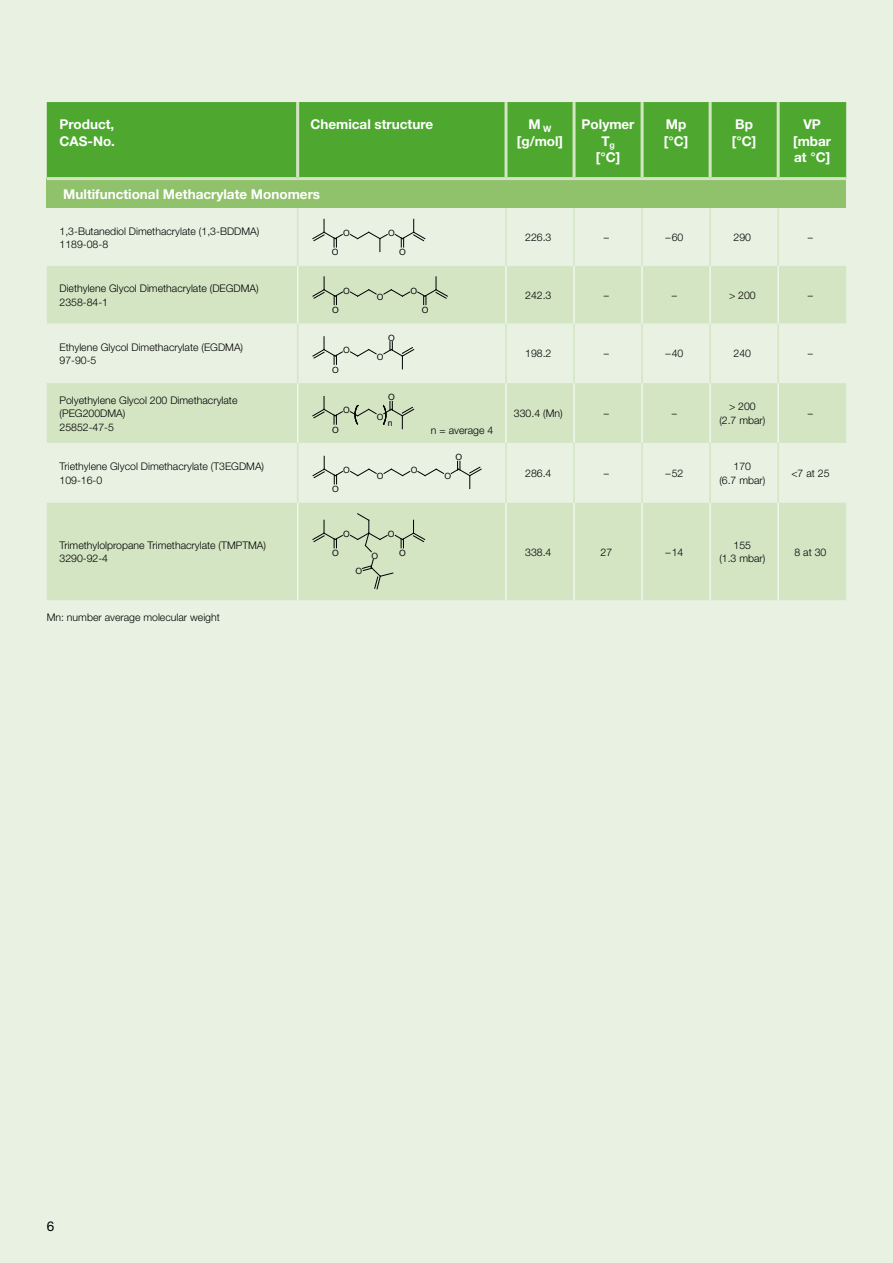
<style>
.page{position:relative;width:893px;height:1263px;background:#e9f2e2}
.page>*{position:absolute;margin:0;border:0;box-sizing:border-box;transform-origin:0 0}
.t1{font:700 13.5px/16.5px "Helvetica Neue LT";color:#fff}
.t2{font:13.5px "Helvetica Neue LT";color:#000}
.t3{font:300 10.5px/13.5px "Helvetica Neue LT";color:#000}
.t4{font:8.55px "Arial";color:#000}
</style>
<div class="page">
<div style="left:47px;top:102px;width:799px;height:75px;background:#4ea82f"></div>
<div style="left:47px;top:179px;width:799px;height:29px;background:#90c16b"></div>
<svg style="left:47px;top:266px;width:799px;height:334px;fill:#d3e5c3"></svg>
<hr style="left:297px;top:208px;width:1px;height:58px;background:#d3e5c3">
<hr style="left:505px;top:208px;width:2px;height:58px;background:#d3e5c3">
<hr style="left:573px;top:208px;width:2px;height:58px;background:#d3e5c3">
<hr style="left:641px;top:208px;width:2px;height:58px;background:#d3e5c3">
<hr style="left:709px;top:208px;width:2px;height:58px;background:#d3e5c3">
<hr style="left:777px;top:208px;width:2px;height:58px;background:#d3e5c3">
<hr style="left:297px;top:323px;width:1px;height:60px;background:#d3e5c3">
<hr style="left:505px;top:323px;width:2px;height:60px;background:#d3e5c3">
<hr style="left:573px;top:323px;width:2px;height:60px;background:#d3e5c3">
<hr style="left:641px;top:323px;width:2px;height:60px;background:#d3e5c3">
<hr style="left:709px;top:323px;width:2px;height:60px;background:#d3e5c3">
<hr style="left:777px;top:323px;width:2px;height:60px;background:#d3e5c3">
<hr style="left:296px;top:102px;width:3px;height:75px;background:#d3e5c3">
<hr style="left:504px;top:102px;width:3px;height:75px;background:#d3e5c3">
<hr style="left:573px;top:102px;width:3px;height:75px;background:#d3e5c3">
<hr style="left:641px;top:102px;width:3px;height:75px;background:#d3e5c3">
<hr style="left:709px;top:102px;width:3px;height:75px;background:#d3e5c3">
<hr style="left:777px;top:102px;width:3px;height:75px;background:#d3e5c3">
<hr style="left:47px;top:177px;width:251px;height:3px;background:#d3e5c3">
<hr style="left:298px;top:177px;width:208px;height:3px;background:#d3e5c3">
<hr style="left:506px;top:177px;width:68px;height:3px;background:#d3e5c3">
<hr style="left:574px;top:177px;width:68px;height:3px;background:#d3e5c3">
<hr style="left:642px;top:177px;width:68px;height:3px;background:#d3e5c3">
<hr style="left:710px;top:177px;width:68px;height:3px;background:#d3e5c3">
<hr style="left:778px;top:177px;width:68px;height:3px;background:#d3e5c3">
<hr style="left:297px;top:266px;width:1px;height:57px;background:#f0f6ec">
<hr style="left:505px;top:266px;width:2px;height:57px;background:#f0f6ec">
<hr style="left:573px;top:266px;width:2px;height:57px;background:#f0f6ec">
<hr style="left:641px;top:266px;width:2px;height:57px;background:#f0f6ec">
<hr style="left:709px;top:266px;width:2px;height:57px;background:#f0f6ec">
<hr style="left:777px;top:266px;width:2px;height:57px;background:#f0f6ec">
<hr style="left:297px;top:503px;width:1px;height:97px;background:#f0f6ec">
<hr style="left:505px;top:503px;width:2px;height:97px;background:#f0f6ec">
<hr style="left:573px;top:503px;width:2px;height:97px;background:#f0f6ec">
<hr style="left:641px;top:503px;width:2px;height:97px;background:#f0f6ec">
<hr style="left:709px;top:503px;width:2px;height:97px;background:#f0f6ec">
<hr style="left:777px;top:503px;width:2px;height:97px;background:#f0f6ec">
<hr style="left:297px;top:383px;width:1px;height:60px;background:#f0f6ec">
<hr style="left:505px;top:383px;width:2px;height:60px;background:#f0f6ec">
<hr style="left:573px;top:383px;width:2px;height:60px;background:#f0f6ec">
<hr style="left:641px;top:383px;width:2px;height:60px;background:#f0f6ec">
<hr style="left:709px;top:383px;width:2px;height:60px;background:#f0f6ec">
<hr style="left:777px;top:383px;width:2px;height:60px;background:#f0f6ec">
<hr style="left:297px;top:443px;width:1px;height:60px;background:#d3e5c3">
<hr style="left:505px;top:443px;width:2px;height:60px;background:#d3e5c3">
<hr style="left:573px;top:443px;width:2px;height:60px;background:#d3e5c3">
<hr style="left:641px;top:443px;width:2px;height:60px;background:#d3e5c3">
<hr style="left:709px;top:443px;width:2px;height:60px;background:#d3e5c3">
<hr style="left:777px;top:443px;width:2px;height:60px;background:#d3e5c3">
<svg style="left:312px;top:219px;width:31px;height:28px"></svg>
<svg style="left:350px;top:231px;width:38px;height:21px"></svg>
<svg style="left:395px;top:219px;width:31px;height:28px"></svg>
<svg style="left:312px;top:277px;width:31px;height:28px"></svg>
<svg style="left:350px;top:289px;width:27px;height:8px"></svg>
<svg style="left:383px;top:289px;width:27px;height:8px"></svg>
<svg style="left:417px;top:277px;width:31px;height:28px"></svg>
<svg style="left:312px;top:337px;width:31px;height:27px"></svg>
<svg style="left:350px;top:349px;width:27px;height:8px"></svg>
<svg style="left:383px;top:342px;width:31px;height:27px"></svg>
<svg style="left:312px;top:396px;width:31px;height:28px"></svg>
<svg style="left:350px;top:405px;width:27px;height:20px"></svg>
<svg style="left:383px;top:401px;width:31px;height:28px"></svg>
<svg style="left:312px;top:456px;width:31px;height:28px"></svg>
<svg style="left:350px;top:468px;width:27px;height:8px"></svg>
<svg style="left:383px;top:468px;width:27px;height:8px"></svg>
<svg style="left:417px;top:468px;width:27px;height:8px"></svg>
<svg style="left:450px;top:461px;width:32px;height:27px"></svg>
<svg style="left:312px;top:520px;width:31px;height:28px"></svg>
<svg style="left:350px;top:513px;width:38px;height:39px"></svg>
<svg style="left:362px;top:559px;width:32px;height:30px"></svg>
<svg style="left:394px;top:520px;width:31px;height:28px"></svg>
<p class="t1" style="left:60px;top:116px;width:57px">Product,<br>CAS-No.</p>
<p class="t1" style="left:310px;top:116px;width:124px">Chemical structure</p>
<p class="t1" style="left:517px;top:116px;width:48px;text-align:center">M <sub>W </sub>[g/mol]</p>
<p class="t1" style="left:582px;top:116px;width:54px;text-align:center">Polymer<br>T<sub>g<br></sub>[°C]</p>
<p class="t1" style="left:664px;top:116px;width:26px">Mp [°C]</p>
<p class="t1" style="left:732px;top:116px;width:26px">Bp [°C]</p>
<p class="t1" style="left:793px;top:116px;width:39px;text-align:center">VP [mbar at °C]</p>
<p class="t1" style="left:63px;top:185px;width:258px">Multifunctional Methacrylate Monomers</p>
<p class="t3" style="left:60px;top:224px;width:201px">1,3-Butanediol Dimethacrylate (1,3-BDDMA)<br>1189-08-8</p>
<p class="t4" style="left:343px;top:227px;width:8px">O</p>
<p class="t4" style="left:332px;top:247px;width:8px">O</p>
<p class="t4" style="left:388px;top:227px;width:8px">O</p>
<p class="t3" style="left:525px;top:231px;width:28px">226.3</p>
<p class="t3" style="left:604px;top:231px;width:7px">–</p>
<p class="t3" style="left:665px;top:231px;width:19px">–60</p>
<p class="t3" style="left:734px;top:231px;width:19px">290</p>
<p class="t3" style="left:808px;top:231px;width:7px">–</p>
<p class="t4" style="left:399px;top:247px;width:8px">O</p>
<p class="t3" style="left:60px;top:281px;width:201px">Diethylene Glycol Dimethacrylate (DEGDMA)<br>2358-84-1</p>
<p class="t4" style="left:343px;top:285px;width:8px">O</p>
<p class="t4" style="left:332px;top:304px;width:8px">O</p>
<p class="t3" style="left:60px;top:340px;width:185px">Ethylene Glycol Dimethacrylate (EGDMA)<br>97-90-5</p>
<p class="t4" style="left:343px;top:345px;width:8px">O</p>
<p class="t4" style="left:332px;top:364px;width:8px">O</p>
<p class="t3" style="left:60px;top:393px;width:179px">Polyethylene Glycol 200 Dimethacrylate (PEG200DMA)<br>25852-47-5</p>
<p class="t4" style="left:343px;top:405px;width:8px">O</p>
<p class="t4" style="left:332px;top:424px;width:8px">O</p>
<p class="t3" style="left:60px;top:459px;width:206px">Triethylene Glycol Dimethacrylate (T3EGDMA)<br>109-16-0</p>
<p class="t4" style="left:343px;top:464px;width:8px">O</p>
<p class="t4" style="left:332px;top:484px;width:8px">O</p>
<p class="t4" style="left:377px;top:291px;width:8px">O</p>
<p class="t4" style="left:388px;top:332px;width:8px">O</p>
<p class="t4" style="left:377px;top:351px;width:8px">O</p>
<p class="t4" style="left:388px;top:392px;width:8px">O</p>
<p class="t4" style="left:388px;top:417px;width:6px">n</p>
<p class="t4" style="left:377px;top:411px;width:8px">O</p>
<p class="t4" style="left:377px;top:471px;width:8px">O</p>
<p class="t4" style="left:343px;top:528px;width:8px">O</p>
<p class="t4" style="left:388px;top:528px;width:8px">O</p>
<p class="t4" style="left:411px;top:285px;width:8px">O</p>
<p class="t4" style="left:422px;top:304px;width:8px">O</p>
<p class="t3" style="left:431px;top:424px;width:64px">n = average 4</p>
<p class="t4" style="left:411px;top:464px;width:8px">O</p>
<p class="t4" style="left:455px;top:451px;width:8px">O</p>
<p class="t4" style="left:444px;top:471px;width:8px">O</p>
<p class="t3" style="left:525px;top:288px;width:28px">242.3</p>
<p class="t3" style="left:604px;top:288px;width:7px">–</p>
<p class="t3" style="left:672px;top:288px;width:7px">–</p>
<p class="t3" style="left:729px;top:288px;width:28px">&gt; 200</p>
<p class="t3" style="left:808px;top:288px;width:7px">–</p>
<p class="t3" style="left:525px;top:347px;width:28px">198.2</p>
<p class="t3" style="left:604px;top:347px;width:7px">–</p>
<p class="t3" style="left:665px;top:347px;width:19px">–40</p>
<p class="t3" style="left:734px;top:347px;width:19px">240</p>
<p class="t3" style="left:808px;top:347px;width:7px">–</p>
<p class="t3" style="left:514px;top:406px;width:50px">330.4 (Mn)</p>
<p class="t3" style="left:604px;top:406px;width:7px">–</p>
<p class="t3" style="left:672px;top:406px;width:7px">–</p>
<p class="t3" style="left:719px;top:400px;width:48px;text-align:center">&gt; 200 (2.7 mbar)</p>
<p class="t3" style="left:808px;top:406px;width:7px">–</p>
<p class="t3" style="left:525px;top:466px;width:28px">286.4</p>
<p class="t3" style="left:604px;top:466px;width:7px">–</p>
<p class="t3" style="left:665px;top:466px;width:19px">–52</p>
<p class="t3" style="left:719px;top:459px;width:48px;text-align:center">170<br>(6.7 mbar)</p>
<p class="t3" style="left:791px;top:466px;width:40px">&lt;7 at 25</p>
<p class="t3" style="left:60px;top:538px;width:208px">Trimethylolpropane Trimethacrylate (TMPTMA)<br>3290-92-4</p>
<p class="t3" style="left:47px;top:611px;width:175px">Mn: number average molecular weight</p>
<p class="t4" style="left:332px;top:548px;width:8px">O</p>
<p class="t4" style="left:371px;top:550px;width:8px">O</p>
<p class="t4" style="left:356px;top:566px;width:8px">O</p>
<p class="t4" style="left:399px;top:548px;width:8px">O</p>
<p class="t3" style="left:525px;top:545px;width:28px">338.4</p>
<p class="t3" style="left:600px;top:545px;width:13px">27</p>
<p class="t3" style="left:665px;top:545px;width:19px">–14</p>
<p class="t3" style="left:719px;top:538px;width:48px;text-align:center">155<br>(1.3 mbar)</p>
<p class="t3" style="left:794px;top:545px;width:33px">8 at 30</p>
<p class="t2" style="left:47px;top:1218px;width:9px">6</p>
</div>
